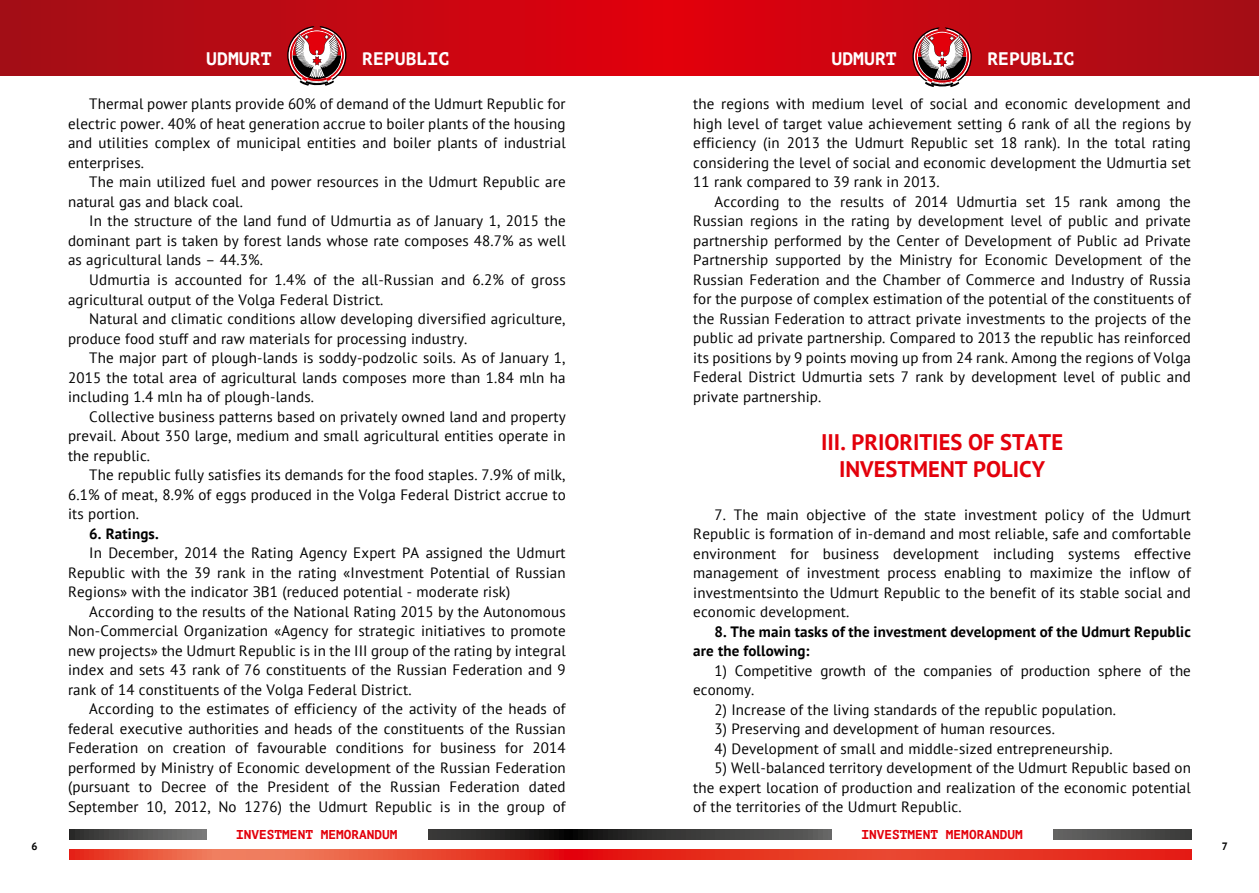
<style>
.page{position:relative;width:1259px;height:893px;background:#fff}
.page>*{position:absolute;margin:0;border:0;box-sizing:border-box;transform-origin:0 0}
.t1{font:700 22.5px/27px "PT Sans";color:#e3000b;text-align:center}
.t2{font:700 18.15px "PT Mono";color:#fff}
.t3{font:15px/19.5px "PT Sans";letter-spacing:.01em;color:#000;text-align:justify}
.t4{font:700 15px/19.5px "PT Sans";letter-spacing:.01em;color:#000}
.t5{font:700 12.75px "PT Mono";color:#e3000b}
.t6{font:700 10.65px "PT Sans";color:#000}
</style>
<div class="page">
<svg style="left:69px;top:850px;width:1122px;height:9px;background:#e83e2c"></svg>
<svg style="left:69px;top:829px;width:1122px;height:10px;background:#3f3f3e"></svg>
<div style="left:207px;top:806px;width:220px;height:41px;background:#fff"></div>
<div style="left:832px;top:806px;width:220px;height:41px;background:#fff"></div>
<svg style="left:0;top:0;width:1259px;height:75px;background:#c10711"></svg>
<svg style="left:287px;top:26px;width:59px;height:60px"></svg>
<svg style="left:912px;top:27px;width:59px;height:60px"></svg>
<p class="t2" style="left:206px;top:48px;width:67px">UDMURT</p>
<p class="t2" style="left:362px;top:48px;width:89px">REPUBLIC</p>
<p class="t2" style="left:831px;top:48px;width:67px">UDMURT</p>
<p class="t2" style="left:987px;top:48px;width:89px">REPUBLIC</p>
<p class="t3" style="left:68px;top:94px;width:499px;text-indent:21px">Thermal power plants provide 60% of demand of the Udmurt Republic for electric power. 40% of heat generation accrue to boiler plants of the housing and utilities complex of municipal entities and boiler plants of industrial enterprises.</p>
<p class="t3" style="left:68px;top:172px;width:499px;text-indent:21px">The main utilized fuel and power resources in the Udmurt Republic are natural gas and black coal.</p>
<p class="t3" style="left:68px;top:211px;width:499px;text-indent:21px">In the structure of the land fund of Udmurtia as of January 1, 2015 the dominant part is taken by forest lands whose rate composes 48.7% as well as agricultural lands – 44.3%.</p>
<p class="t3" style="left:68px;top:270px;width:499px;text-indent:21px">Udmurtia is accounted for 1.4% of the all-Russian and 6.2% of gross agricultural output of the Volga Federal District.</p>
<p class="t3" style="left:68px;top:309px;width:499px;text-indent:21px">Natural and climatic conditions allow developing diversified agriculture, produce food stuff and raw materials for processing industry.</p>
<p class="t3" style="left:68px;top:348px;width:499px;text-indent:21px">The major part of plough-lands is soddy-podzolic soils. As of January 1, 2015 the total area of agricultural lands composes more than 1.84 mln ha including 1.4 mln ha of plough-lands.</p>
<p class="t3" style="left:68px;top:406px;width:499px;text-indent:21px">Collective business patterns based on privately owned land and property prevail. About 350 large, medium and small agricultural entities operate in the republic.</p>
<p class="t3" style="left:68px;top:465px;width:499px;text-indent:21px">The republic fully satisfies its demands for the food staples. 7.9% of milk, 6.1% of meat, 8.9% of eggs produced in the Volga Federal District accrue to its portion.</p>
<p class="t4" style="left:89px;top:523px;width:71px">6. Ratings.</p>
<p class="t3" style="left:68px;top:543px;width:499px;text-indent:21px">In December, 2014 the Rating Agency Expert PA assigned the Udmurt Republic with the 39 rank in the rating «Investment Potential of Russian Regions» with the indicator ЗВ1 (reduced potential - moderate risk)</p>
<p class="t3" style="left:68px;top:601px;width:499px;text-indent:21px">According to the results of the National Rating 2015 by the Autonomous Non-Commercial Organization «Agency for strategic initiatives to promote new projects» the Udmurt Republic is in the III group of the rating by integral index and sets 43 rank of 76 constituents of the Russian Federation and 9 rank of 14 constituents of the Volga Federal District.</p>
<p class="t3" style="left:68px;top:699px;width:499px;text-indent:21px">According to the estimates of efficiency of the activity of the heads of federal executive authorities and heads of the constituents of the Russian Federation on creation of favourable conditions for business for 2014 performed by Ministry of Economic development of the Russian Federation (pursuant to Decree of the President of the Russian Federation dated September 10, 2012, No 1276) the Udmurt Republic is in the group of</p>
<p class="t3" style="left:693px;top:94px;width:499px">the regions with medium level of social and economic development and high level of target value achievement setting 6 rank of all the regions by efficiency (in 2013 the Udmurt Republic set 18 rank). In the total rating considering the level of social and economic development the Udmurtia set 11 rank compared to 39 rank in 2013.</p>
<p class="t3" style="left:693px;top:191px;width:499px;text-indent:21px">According to the results of 2014 Udmurtia set 15 rank among the Russian regions in the rating by development level of public and private partnership performed by the Center of Development of Public ad Private Partnership supported by the Ministry for Economic Development of the Russian Federation and the Chamber of Commerce and Industry of Russia for the purpose of complex estimation of the potential of the constituents of the Russian Federation to attract private investments to the projects of the public ad private partnership. Compared to 2013 the republic has reinforced its positions by 9 points moving up from 24 rank. Among the regions of Volga Federal District Udmurtia sets 7 rank by development level of public and private partnership.</p>
<h1 class="t1" style="left:821px;top:428px;width:243px">III. PRIORITIES OF STATE<br>INVESTMENT POLICY</h1>
<p class="t3" style="left:693px;top:504px;width:499px;text-indent:21px">7. The main objective of the state investment policy of the Udmurt Republic is formation of in-demand and most reliable, safe and comfortable environment for business development including systems effective management of investment process enabling to maximize the inflow of investmentsinto the Udmurt Republic to the benefit of its stable social and economic development.</p>
<p class="t4" style="left:693px;top:621px;width:499px;text-indent:21px">8. The main tasks of the investment development of the Udmurt Republic are the following:</p>
<p class="t3" style="left:693px;top:660px;width:499px;text-indent:21px">1) Competitive growth of the companies of production sphere of the economy.</p>
<p class="t3" style="left:714px;top:699px;width:403px">2) Increase of the living standards of the republic population.</p>
<p class="t3" style="left:714px;top:719px;width:342px">3) Preserving and development of human resources.</p>
<p class="t3" style="left:714px;top:738px;width:399px">4) Development of small and middle-sized entrepreneurship.</p>
<p class="t3" style="left:693px;top:758px;width:499px;text-indent:21px">5) Well-balanced territory development of the Udmurt Republic based on the expert location of production and realization of the economic potential of the territories of the Udmurt Republic.</p>
<p class="t5" style="left:236px;top:827px;width:163px">INVESTMENT MEMORANDUM</p>
<p class="t5" style="left:861px;top:827px;width:163px">INVESTMENT MEMORANDUM</p>
<p class="t6" style="left:32px;top:840px;width:8px">6</p>
<p class="t6" style="left:1222px;top:840px;width:8px">7</p>
</div>
